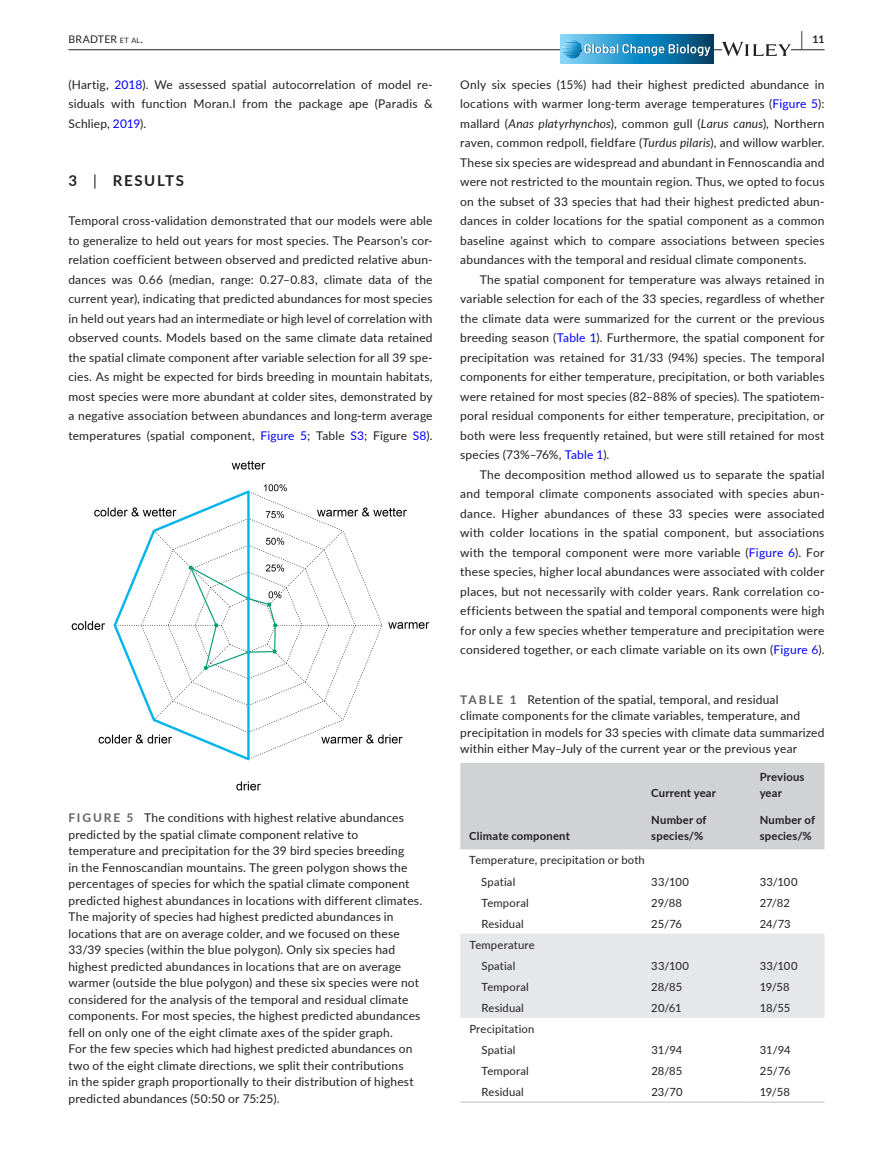
<style>
.page{position:relative;width:893px;height:1174px;background:#fff}
.page>*{position:absolute;margin:0;border:0;box-sizing:border-box;transform-origin:0 0}
.t1{font:700 15px "Lato";letter-spacing:.105em;color:#231f20}
.t2{font:12px/19.5px "Lato";letter-spacing:.015em;color:#231f20;text-align:justify}
.t3{font:11.25px/21px "Lato";letter-spacing:.015em;color:#231f20}
.t4{font:700 11.25px/15.8px "Lato";letter-spacing:.02em;color:#231f20}
.t5{font:10.5px "Lato";letter-spacing:.02em;color:#231f20}
.t6{font:700 10.5px "Lato";color:#231f20}
.s1{font-size:7.35px}
.s2{font-size:19.5px}
.s3{color:#00f}
.s4{font-style:italic}
.s5{font-weight:400}
.s6{font-weight:700;color:#636366}
</style>
<div class="page">
<hr style="left:68px;top:49px;width:756px;height:1px;background:#231f20">
<svg style="left:561px;top:34px;width:153px;height:30px;background:#298aba"></svg>
<svg style="left:562px;top:40px;width:149px;height:18px;background:#499ac2"></svg>
<svg style="left:722px;top:42px;width:69px;height:14px"></svg>
<img style="left:72px;top:461px;width:357px;height:329px">
<div style="left:460px;top:763px;width:364px;height:86px;background:#d1d2d4"></div>
<div style="left:460px;top:934px;width:364px;height:84px;background:#e6e7e9"></div>
<hr style="left:460px;top:1101px;width:182px;height:1px;background:#d1d2d4">
<hr style="left:642px;top:1101px;width:109px;height:1px;background:#d1d2d4">
<hr style="left:751px;top:1101px;width:73px;height:1px;background:#d1d2d4">
<p class="t5" style="left:68px;top:31px;width:76px">BRADTER <span class="s1">et al</span>.</p>
<p class="t6" style="left:801px;top:31px;width:25px"><span class="s2">|</span> 11</p>
<p class="t2" style="left:68px;top:74px;width:366px">(Hartig, <span class="s3">2018</span>). We assessed spatial autocorrelation of model re&shy;siduals with function Moran.I from the package ape (Paradis &amp; Schliep, <span class="s3">2019</span>).</p>
<p class="t2" style="left:460px;top:74px;width:366px">Only six species (15%) had their highest predicted abundance in locations with warmer long-term average temperatures (<span class="s3">Figure 5</span>): mallard (<span class="s4">Anas platyrhynchos</span>), common gull (<span class="s4">Larus canus</span>), Northern raven, common redpoll, fieldfare (<span class="s4">Turdus pilaris</span>), and willow warbler.<br>These six species are widespread and abundant in Fennoscandia and were not restricted to the mountain region. Thus, we opted to focus on the subset of 33 species that had their highest predicted abun&shy;dances in colder locations for the spatial component as a common baseline against which to compare associations between species abundances with the temporal and residual climate components.</p>
<p class="t2" style="left:460px;top:269px;width:366px;text-indent:20px">The spatial component for temperature was always retained in variable selection for each of the 33 species, regardless of whether the climate data were summarized for the current or the previous breeding season (<span class="s3">Table 1</span>). Furthermore, the spatial component for precipitation was retained for 31/33 (94%) species. The temporal components for either temperature, precipitation, or both variables were retained for most species (82–88% of species). The spatiotem&shy;poral residual components for either temperature, precipitation, or both were less frequently retained, but were still retained for most species (73%–76%, <span class="s3">Table 1</span>).</p>
<p class="t2" style="left:460px;top:464px;width:366px;text-indent:20px">The decomposition method allowed us to separate the spatial and temporal climate components associated with species abun&shy;dance. Higher abundances of these 33 species were associated with colder locations in the spatial component, but associations with the temporal component were more variable (<span class="s3">Figure 6</span>). For these species, higher local abundances were associated with colder places, but not necessarily with colder years. Rank correlation co&shy;efficients between the spatial and temporal components were high for only a few species whether temperature and precipitation were considered together, or each climate variable on its own (<span class="s3">Figure 6</span>).</p>
<p class="t1" style="left:68px;top:170px;width:117px">3 <span class="s5">|</span> RESULTS</p>
<p class="t2" style="left:68px;top:210px;width:366px">Temporal cross-validation demonstrated that our models were able to generalize to held out years for most species. The Pearson's cor&shy;relation coefficient between observed and predicted relative abun&shy;dances was 0.66 (median, range: 0.27–0.83, climate data of the current year), indicating that predicted abundances for most species in held out years had an intermediate or high level of correlation with observed counts. Models based on the same climate data retained the spatial climate component after variable selection for all 39 spe&shy;cies. As might be expected for birds breeding in mountain habitats, most species were more abundant at colder sites, demonstrated by a negative association between abundances and long-term average temperatures (spatial component, <span class="s3">Figure 5</span>; Table <span class="s3">S3</span>; Figure <span class="s3">S8</span>).</p>
<p class="t2" style="left:460px;top:690px;width:366px;line-height:16.5px;text-align:left"><span class="s6">TABLE 1</span> Retention of the spatial, temporal, and residual<br>climate components for the climate variables, temperature, and precipitation in models for 33 species with climate data summarized within either May–July of the current year or the previous year</p>
<p class="t2" style="left:68px;top:809px;width:355px;line-height:16.5px;text-align:left"><span class="s6">FIGURE 5</span> The conditions with highest relative abundances predicted by the spatial climate component relative to temperature and precipitation for the 39 bird species breeding<br>in the Fennoscandian mountains. The green polygon shows the percentages of species for which the spatial climate component predicted highest abundances in locations with different climates.<br>The majority of species had highest predicted abundances in locations that are on average colder, and we focused on these 33/39 species (within the blue polygon). Only six species had highest predicted abundances in locations that are on average warmer (outside the blue polygon) and these six species were not considered for the analysis of the temporal and residual climate components. For most species, the highest predicted abundances fell on only one of the eight climate axes of the spider graph.<br>For the few species which had highest predicted abundances on two of the eight climate directions, we split their contributions<br>in the spider graph proportionally to their distribution of highest predicted abundances (50:50 or 75:25).</p>
<p class="t4" style="left:469px;top:827px;width:102px">Climate component</p>
<p class="t4" style="left:651px;top:784px;width:66px">Current year</p>
<p class="t4" style="left:760px;top:768px;width:46px">Previous year</p>
<p class="t4" style="left:651px;top:812px;width:57px">Number of species/%</p>
<p class="t4" style="left:760px;top:812px;width:57px">Number of species/%</p>
<p class="t3" style="left:481px;top:849px;width:165px;text-indent:-12px">Temperature, precipitation or both<br>Spatial</p>
<p class="t3" style="left:651px;top:870px;width:39px">33/100</p>
<p class="t3" style="left:760px;top:870px;width:39px">33/100</p>
<p class="t3" style="left:481px;top:891px;width:49px">Temporal</p>
<p class="t3" style="left:651px;top:891px;width:32px">29/88</p>
<p class="t3" style="left:760px;top:891px;width:32px">27/82</p>
<p class="t3" style="left:481px;top:912px;width:44px">Residual</p>
<p class="t3" style="left:651px;top:912px;width:32px">25/76</p>
<p class="t3" style="left:760px;top:912px;width:33px">24/73</p>
<p class="t3" style="left:481px;top:933px;width:55px;text-indent:-12px">Temperature<br>Spatial</p>
<p class="t3" style="left:651px;top:954px;width:39px">33/100</p>
<p class="t3" style="left:760px;top:954px;width:39px">33/100</p>
<p class="t3" style="left:481px;top:975px;width:49px">Temporal</p>
<p class="t3" style="left:651px;top:975px;width:33px">28/85</p>
<p class="t3" style="left:760px;top:975px;width:32px">19/58</p>
<p class="t3" style="left:481px;top:996px;width:44px">Residual</p>
<p class="t3" style="left:651px;top:996px;width:32px">20/61</p>
<p class="t3" style="left:760px;top:996px;width:32px">18/55</p>
<p class="t3" style="left:481px;top:1018px;width:55px;text-indent:-12px">Precipitation<br>Spatial</p>
<p class="t3" style="left:651px;top:1039px;width:33px">31/94</p>
<p class="t3" style="left:760px;top:1039px;width:33px">31/94</p>
<p class="t3" style="left:481px;top:1060px;width:49px">Temporal</p>
<p class="t3" style="left:651px;top:1060px;width:33px">28/85</p>
<p class="t3" style="left:760px;top:1060px;width:32px">25/76</p>
<p class="t3" style="left:481px;top:1081px;width:44px">Residual</p>
<p class="t3" style="left:651px;top:1081px;width:33px">23/70</p>
<p class="t3" style="left:760px;top:1081px;width:32px">19/58</p>
</div>
